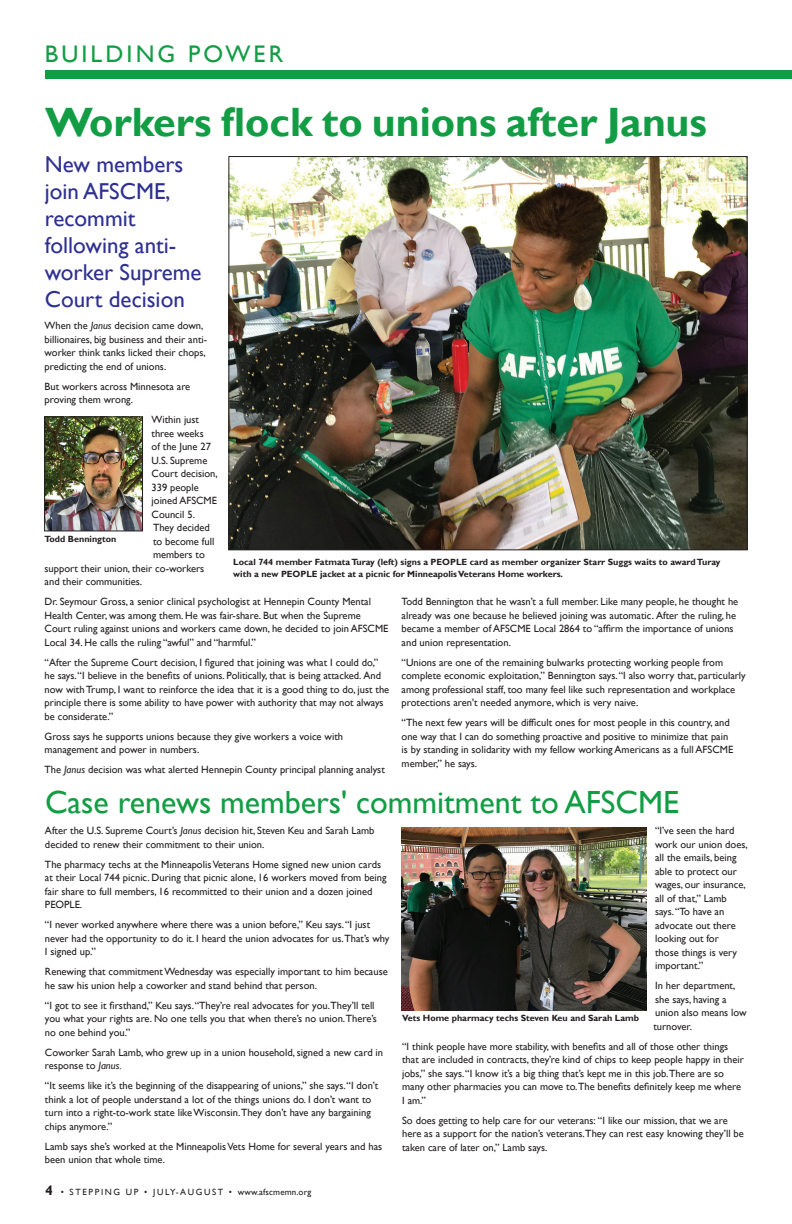
<style>
.page{position:relative;width:792px;height:1224px;background:#fff}
.page>*{position:absolute;margin:0;border:0;box-sizing:border-box;transform-origin:0 0}
.t1{font:700 41px "Gill Sans";color:#129d44}
.t2{font:32px "Gill Sans";color:#129d44}
.t3{font:24px "Gill Sans";letter-spacing:.13em;color:#129d44}
.t4{font:23px/27px "Gill Sans";color:#2e3092}
.t5{font:10.5px/13.5px "Gill Sans";color:#231f20}
.t6{font:700 9px/12px "Gill Sans";color:#231f20}
.t7{font:9px "Gill Sans";letter-spacing:.18em;color:#231f20}
.s1{font-style:italic}
.s2{font-weight:700;font-size:14px}
</style>
<div class="page">
<div style="left:45px;top:70px;width:747px;height:9px;background:#129d44"></div>
<img style="left:231px;top:159px;width:514px;height:389px">
<img style="left:401px;top:827px;width:245px;height:183px">
<img style="left:47px;top:419px;width:94px;height:110px">
<div style="left:45px;top:417px;width:98px;height:114px;border:1px solid #231f20"></div>
<h3 class="t3" style="left:45px;top:40px;width:240px">BUILDING POWER</h3>
<h1 class="t1" style="left:45px;top:98px;width:663px">Workers flock to unions after Janus</h1>
<h3 class="t4" style="left:45px;top:151px;width:158px">New members join AFSCME, recommit following anti&shy;worker Supreme<br>Court decision</h3>
<p class="t5" style="left:45px;top:319px;width:164px">When the <span class="s1">Janus</span> decision came down, billionaires, big business and their anti&shy;worker think tanks licked their chops, predicting the end of unions.</p>
<p class="t5" style="left:45px;top:380px;width:147px">But workers across Minnesota are proving them wrong.</p>
<p class="t5" style="left:152px;top:413px;width:49px">Within just</p>
<p class="t5" style="left:152px;top:427px;width:54px">three weeks</p>
<p class="t5" style="left:152px;top:440px;width:61px">of the June 27</p>
<p class="t5" style="left:152px;top:454px;width:57px">U.S. Supreme</p>
<p class="t5" style="left:152px;top:467px;width:68px">Court decision,</p>
<p class="t5" style="left:152px;top:481px;width:49px">339 people</p>
<p class="t5" style="left:152px;top:494px;width:67px">joined AFSCME</p>
<p class="t5" style="left:152px;top:508px;width:45px">Council 5.</p>
<p class="t5" style="left:153px;top:521px;width:59px">They decided</p>
<p class="t5" style="left:153px;top:535px;width:63px">to become full</p>
<p class="t5" style="left:153px;top:548px;width:53px">members to</p>
<p class="t5" style="left:45px;top:562px;width:161px">support their union, their co-workers</p>
<p class="t5" style="left:45px;top:575px;width:99px">and their communities.</p>
<p class="t5" style="left:45px;top:595px;width:345px">Dr. Seymour Gross, a senior clinical psychologist at Hennepin County Mental Health Center, was among them. He was fair-share. But when the Supreme Court ruling against unions and workers came down, he decided to join AFSCME Local 34. He calls the ruling “awful” and “harmful.”</p>
<p class="t5" style="left:45px;top:656px;width:346px">“After the Supreme Court decision, I figured that joining was what I could do,” he says. “I believe in the benefits of unions. Politically, that is being attacked. And now with Trump, I want to reinforce the idea that it is a good thing to do, just the principle there is some ability to have power with authority that may not always be considerate.”</p>
<p class="t5" style="left:45px;top:730px;width:300px">Gross says he supports unions because they give workers a voice with management and power in numbers.</p>
<p class="t5" style="left:45px;top:763px;width:342px">The <span class="s1">Janus</span> decision was what alerted Hennepin County principal planning analyst</p>
<p class="t6" style="left:45px;top:533px;width:73px">Todd Bennington</p>
<p class="t6" style="left:233px;top:556px;width:489px">Local 744 member Fatmata Turay (left) signs a PEOPLE card as member organizer Starr Suggs waits to award Turay with a new PEOPLE jacket at a picnic for Minneapolis Veterans Home workers.</p>
<p class="t5" style="left:402px;top:595px;width:338px">Todd Bennington that he wasn’t a full member. Like many people, he thought he already was one because he believed joining was automatic. After the ruling, he became a member of AFSCME Local 2864 to “affirm the importance of unions and union representation.</p>
<p class="t5" style="left:402px;top:656px;width:346px">“Unions are one of the remaining bulwarks protecting working people from complete economic exploitation,” Bennington says. “I also worry that, particularly among professional staff, too many feel like such representation and workplace protections aren't needed anymore, which is very naive.</p>
<p class="t5" style="left:402px;top:716px;width:333px">“The next few years will be difficult ones for most people in this country, and one way that I can do something proactive and positive to minimize that pain is by standing in solidarity with my fellow working Americans as a full AFSCME member,” he says.</p>
<h2 class="t2" style="left:45px;top:783px;width:636px">Case renews members' commitment to AFSCME</h2>
<p class="t5" style="left:45px;top:824px;width:331px">After the U.S. Supreme Court’s <span class="s1">Janus</span> decision hit, Steven Keu and Sarah Lamb decided to renew their commitment to their union.</p>
<p class="t5" style="left:45px;top:858px;width:343px">The pharmacy techs at the Minneapolis Veterans Home signed new union cards at their Local 744 picnic. During that picnic alone, 16 workers moved from being fair share to full members, 16 recommitted to their union and a dozen joined PEOPLE.</p>
<p class="t5" style="left:45px;top:918px;width:346px">“I never worked anywhere where there was a union before,” Keu says. “I just never had the opportunity to do it. I heard the union advocates for us.That’s why<br>I signed up.”</p>
<p class="t5" style="left:45px;top:965px;width:344px">Renewing that commitment Wednesday was especially important to him because he saw his union help a coworker and stand behind that person.</p>
<p class="t5" style="left:45px;top:999px;width:333px">“I got to see it firsthand,” Keu says. “They’re real advocates for you.They’ll tell you what your rights are. No one tells you that when there’s no union.There’s no one behind you.”</p>
<p class="t5" style="left:45px;top:1046px;width:340px">Coworker Sarah Lamb, who grew up in a union household, signed a new card in response to <span class="s1">Janus.</span></p>
<p class="t5" style="left:45px;top:1079px;width:335px">“It seems like it’s the beginning of the disappearing of unions,” she says. “I don’t think a lot of people understand a lot of the things unions do. I don’t want to turn into a right-to-work state like Wisconsin.They don’t have any bargaining chips anymore.”</p>
<p class="t5" style="left:45px;top:1140px;width:339px">Lamb says she’s worked at the Minneapolis Vets Home for several years and has been union that whole time.</p>
<p class="t7" style="left:45px;top:1187px;width:268px"><span class="s2">4</span> • STEPPING UP • JULY-AUGUST • www.afscmemn.org</p>
<p class="t5" style="left:655px;top:824px;width:94px">“I’ve seen the hard work our union does, all the emails, being able to protect our wages, our insurance, all of that,” Lamb says. “To have an advocate out there looking out for<br>those things is very important.”</p>
<p class="t5" style="left:653px;top:979px;width:95px">In her department, she says, having a union also means low turnover.</p>
<p class="t5" style="left:402px;top:1040px;width:343px">“I think people have more stability, with benefits and all of those other things that are included in contracts, they’re kind of chips to keep people happy in their jobs,” she says. “I know it’s a big thing that’s kept me in this job.There are so many other pharmacies you can move to.The benefits definitely keep me where I am.”</p>
<p class="t5" style="left:402px;top:1114px;width:343px">So does getting to help care for our veterans: “I like our mission, that we are here as a support for the nation’s veterans.They can rest easy knowing they’ll be taken care of later on,” Lamb says.</p>
<p class="t6" style="left:402px;top:1013px;width:238px">Vets Home pharmacy techs Steven Keu and Sarah Lamb</p>
</div>
